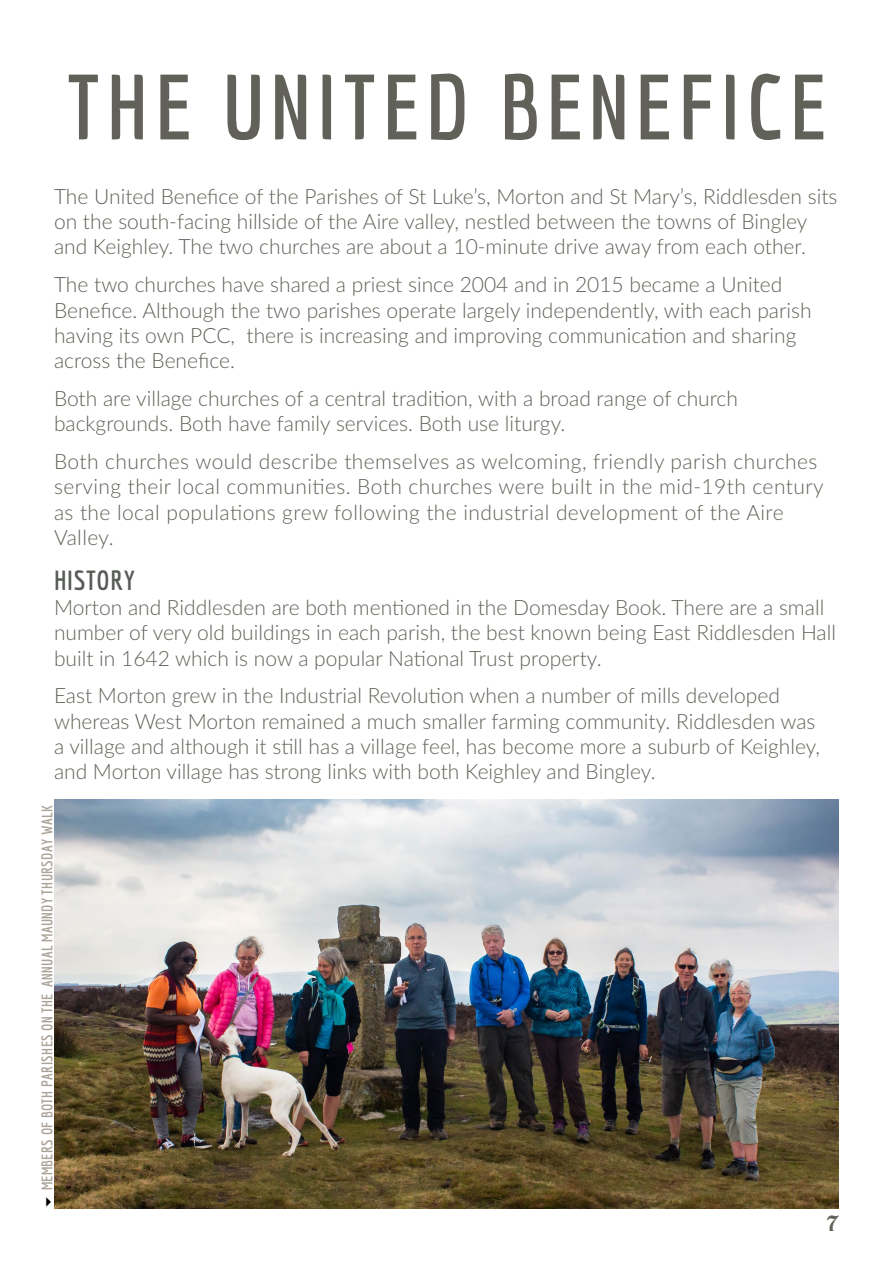
<style>
.page{position:relative;width:893px;height:1263px;background:#fff}
.page>*{position:absolute;margin:0;border:0;box-sizing:border-box;transform-origin:0 0}
.t1{font:700 90px "Economica";letter-spacing:.075em;color:#616159}
.t2{font:700 27px "Economica";letter-spacing:.025em;color:#575c56}
.t3{font:300 21px/25.2px "Lato";color:#616159}
.t4{font:300 21px/25.2px "Lato";letter-spacing:.02em;color:#616159}
.t5{font:21px "Vinque";color:#616159}
.t6{font:700 15px "Economica";letter-spacing:.025em;color:#aba399}
</style>
<div class="page">
<img style="left:54px;top:799px;width:785px;height:410px">
<h1 class="t1" style="left:67px;top:55px;width:760px">THE UNITED BENEFICE</h1>
<p class="t3" style="left:54px;top:183px;width:785px">The United Benefice of the Parishes of St Luke’s, Morton and St Mary’s, Riddlesden sits on the south-facing hillside of the Aire valley, nestled between the towns of Bingley and Keighley. The two churches are about a 10-minute drive away from each other.</p>
<p class="t3" style="left:54px;top:271px;width:759px">The two churches have shared a priest since 2004 and in 2015 became a United Benefice. Although the two parishes operate largely independently, with each parish having its own PCC, there is increasing and improving communication and sharing across the Benefice.</p>
<p class="t3" style="left:54px;top:385px;width:686px">Both are village churches of a central tradition, with a broad range of church backgrounds. Both have family services. Both use liturgy.</p>
<p class="t4" style="left:54px;top:448px;width:771px">Both churches would describe themselves as welcoming, friendly parish churches serving their local communities. Both churches were built in the mid-19th century as the local populations grew following the industrial development of the Aire Valley.</p>
<p class="t2" style="left:54px;top:565px;width:82px">HISTORY</p>
<p class="t3" style="left:54px;top:594px;width:784px">Morton and Riddlesden are both mentioned in the Domesday Book. There are a small number of very old buildings in each parish, the best known being East Riddlesden Hall built in 1642 which is now a popular National Trust property.</p>
<p class="t3" style="left:54px;top:682px;width:768px">East Morton grew in the Industrial Revolution when a number of mills developed whereas West Morton remained a much smaller farming community. Riddlesden was a village and although it still has a village feel, has become more a suburb of Keighley, and Morton village has strong links with both Keighley and Bingley.</p>
<p class="t6" style="left:38px;top:1190px;width:387px;rotate:-90deg">MEMBERS OF BOTH PARISHES ON THE ANNUAL MAUNDY THURSDAY WALK</p>
<p class="t5" style="left:827px;top:1210px;width:14px">7</p>
</div>
